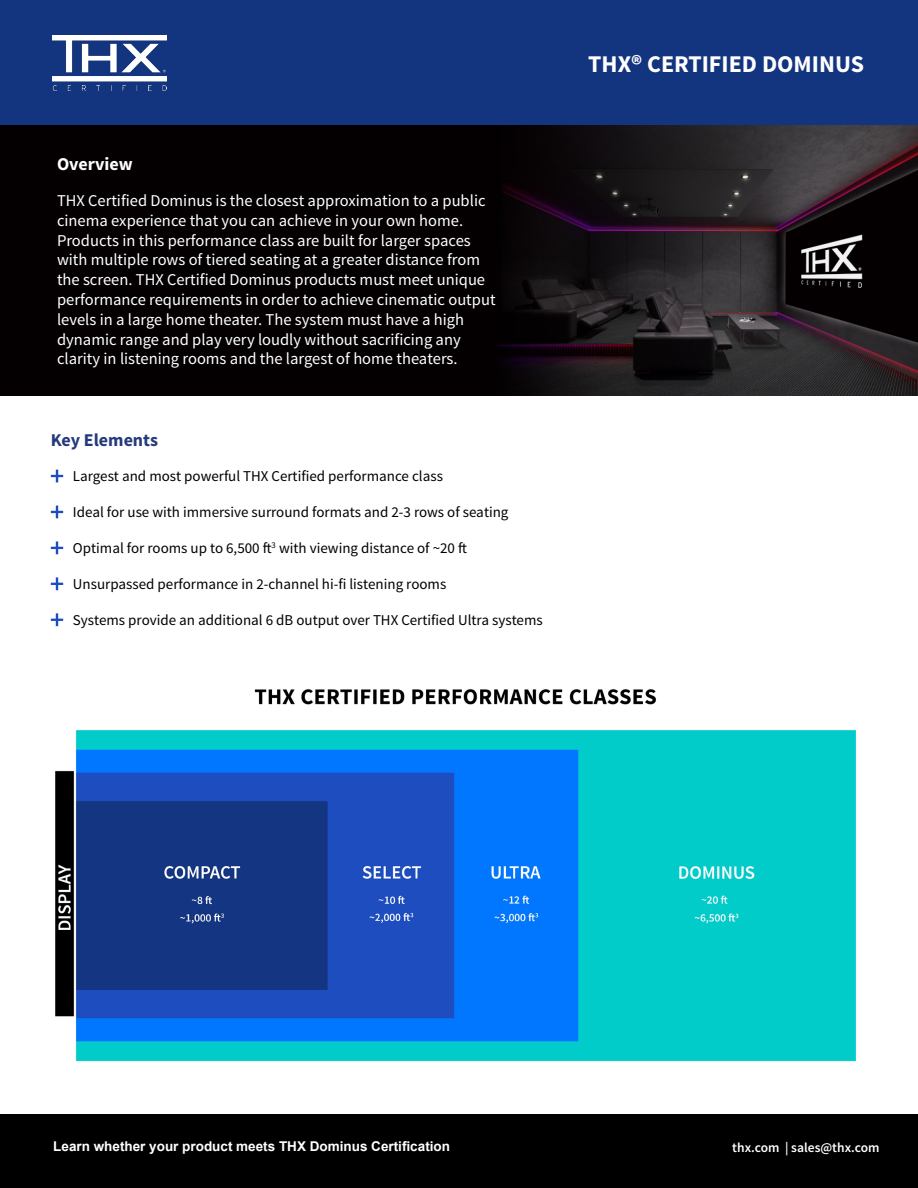
<style>
.page{position:relative;width:918px;height:1188px;background:#fff}
.page>*{position:absolute;margin:0;border:0;box-sizing:border-box;transform-origin:0 0}
.t1{font:700 24px "Source Sans Pro";color:#fff}
.t2{font:700 18px "Source Sans Pro";color:#243a7b}
.t3{font:700 18px "Source Sans Pro";color:#fff}
.t4{font:16.5px/19.8px "Source Sans Pro";color:#fff}
.Body{font:15px "Source Sans Pro";color:#000001}
.t5{font:700 13.5px "Arial";color:#fff}
.t6{font:600 13.5px "Source Sans Pro";color:#fff}
</style>
<div class="page">
<div style="left:0;top:0;width:918px;height:125px;background:#13347f"></div>
<img style="left:52px;top:35px;width:115px;height:55px">
<svg style="left:51px;top:470px;width:12px;height:12px"></svg>
<svg style="left:51px;top:506px;width:12px;height:12px"></svg>
<svg style="left:51px;top:541px;width:12px;height:13px"></svg>
<svg style="left:51px;top:577px;width:12px;height:13px"></svg>
<svg style="left:51px;top:613px;width:12px;height:13px"></svg>
<div style="left:0;top:1114px;width:918px;height:74px;background:#000"></div>
<img style="left:55px;top:689px;width:801px;height:373px">
<img style="left:0;top:125px;width:918px;height:270px">
<p class="t3" style="left:57px;top:152px;width:77px">Overview</p>
<p class="t4" style="left:57px;top:191px;width:440px">THX Certified Dominus is the closest approximation to a public cinema experience that you can achieve in your own home.<br>Products in this performance class are built for larger spaces with multiple rows of tiered seating at a greater distance from the screen. THX Certified Dominus products must meet unique performance requirements in order to achieve cinematic output levels in a large home theater. The system must have a high dynamic range and play very loudly without sacrificing any clarity in listening rooms and the largest of home theaters.</p>
<p class="t2" style="left:51px;top:429px;width:109px">Key Elements</p>
<p class="Body" style="left:73px;top:467px;width:372px">Largest and most powerful THX Certified performance class</p>
<p class="Body" style="left:73px;top:503px;width:437px">Ideal for use with immersive surround formats and 2-3 rows of seating</p>
<p class="Body" style="left:73px;top:539px;width:396px">Optimal for rooms up to 6,500 ft<sup>3</sup> with viewing distance of ~20 ft</p>
<p class="Body" style="left:73px;top:575px;width:375px">Unsurpassed performance in 2-channel hi-fi listening rooms</p>
<p class="Body" style="left:73px;top:611px;width:471px">Systems provide an additional 6 dB output over THX Certified Ultra systems</p>
<p class="t1" style="left:588px;top:48px;width:277px">THX® CERTIFIED DOMINUS</p>
<p class="t5" style="left:53px;top:1138px;width:398px">Learn whether your product meets THX Dominus Certification</p>
<p class="t6" style="left:732px;top:1139px;width:149px">thx.com | sales@thx.com</p>
</div>
